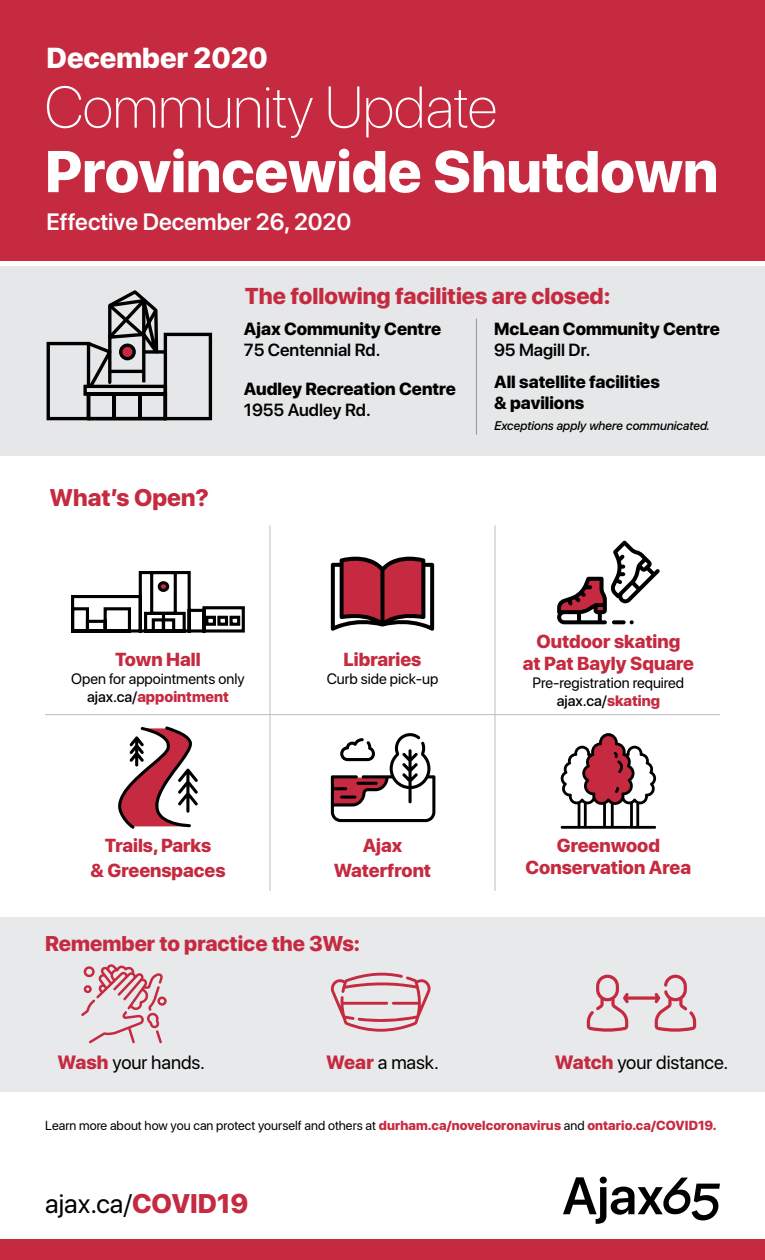
<style>
.page{position:relative;width:765px;height:1260px;background:#fff}
.page>*{position:absolute;margin:0;border:0;box-sizing:border-box;transform-origin:0 0}
.t1{font:800 58.5px "SF Pro Display";color:#fff}
.t2{font:100 58.5px "SF Pro Display";color:#fff}
.t3{font:800 28.75px "SF Pro Display";color:#fff}
.t4{font:26.88px "SF Pro Display";color:#000}
.t5{font:800 24px "SF Pro Display";color:#c52a40}
.t6{font:600 23.5px "SF Pro Display";color:#fff}
.t7{font:800 22.88px "SF Pro Display";color:#c52a40}
.t8{font:800 21.25px "SF Pro Display";color:#c52a40}
.t9{font:19.12px "SF Pro Display";letter-spacing:-.005em;color:#000}
.t10{font:800 18.75px/25.2px "SF Pro Display";color:#c52a40;text-align:center}
.t11{font:800 17.5px/21px "SF Pro Display";color:#000}
.t12{font:600 17.5px "SF Pro Display";color:#000}
.t13{font:15px/18px "SF Pro Display";color:#000;text-align:center}
.t14{font:13.12px "SF Pro Display";letter-spacing:.005em;color:#000}
.t15{font:italic 500 12.5px "SF Pro Display";color:#000}
.s1{font-weight:500}
.s2{font-weight:800;color:#c52a40}
</style>
<div class="page">
<div style="left:0;top:917px;width:765px;height:175px;background:#e6e7e8"></div>
<hr style="left:270px;top:525px;width:1px;height:189px;background:#bcbec0">
<hr style="left:495px;top:525px;width:1px;height:189px;background:#bcbec0">
<hr style="left:45px;top:714px;width:225px;height:1px;background:#bcbec0">
<hr style="left:270px;top:714px;width:225px;height:1px;background:#bcbec0">
<hr style="left:270px;top:715px;width:1px;height:176px;background:#bcbec0">
<hr style="left:495px;top:714px;width:225px;height:1px;background:#bcbec0">
<hr style="left:495px;top:715px;width:1px;height:176px;background:#bcbec0">
<div style="left:0;top:266px;width:765px;height:190px;background:#e6e7e8"></div>
<div style="left:0;top:0;width:765px;height:261px;background:#c52a40"></div>
<div style="left:0;top:1239px;width:765px;height:21px;background:#c52a40"></div>
<svg style="left:563px;top:1177px;width:157px;height:47px"></svg>
<svg style="left:331px;top:557px;width:103px;height:74px"></svg>
<svg style="left:557px;top:540px;width:103px;height:84px"></svg>
<svg style="left:560px;top:733px;width:97px;height:96px"></svg>
<svg style="left:118px;top:726px;width:80px;height:103px"></svg>
<svg style="left:331px;top:733px;width:104px;height:89px"></svg>
<svg style="left:71px;top:571px;width:174px;height:62px"></svg>
<svg style="left:81px;top:964px;width:86px;height:79px"></svg>
<svg style="left:330px;top:972px;width:101px;height:60px"></svg>
<svg style="left:587px;top:975px;width:109px;height:57px"></svg>
<hr style="left:476px;top:319px;width:1px;height:116px;background:#939598">
<svg style="left:46px;top:290px;width:167px;height:131px"></svg>
<h2 class="t3" style="left:47px;top:41px;width:223px">December 2020</h2>
<h1 class="t2" style="left:45px;top:67px;width:454px">Community Update</h1>
<h1 class="t1" style="left:45px;top:138px;width:675px">Provincewide Shutdown</h1>
<p class="t6" style="left:47px;top:205px;width:306px">Effective December 26, 2020</p>
<p class="t7" style="left:245px;top:282px;width:367px">The following facilities are closed:</p>
<p class="t5" style="left:50px;top:484px;width:161px">What’s Open?</p>
<p class="t11" style="left:244px;top:319px;width:199px">Ajax Community Centre</p>
<p class="t12" style="left:244px;top:338px;width:138px">75 Centennial Rd.</p>
<p class="t11" style="left:244px;top:379px;width:214px">Audley Recreation Centre</p>
<p class="t12" style="left:244px;top:398px;width:128px">1955 Audley Rd.</p>
<p class="t11" style="left:494px;top:319px;width:227px">McLean Community Centre</p>
<p class="t12" style="left:494px;top:338px;width:98px">95 Magill Dr.</p>
<p class="t11" style="left:494px;top:372px;width:167px">All satellite facilities &amp; pavilions</p>
<p class="t15" style="left:494px;top:417px;width:217px">Exceptions apply where communicated.</p>
<p class="t10" style="left:115px;top:647px;width:87px">Town Hall</p>
<p class="t13" style="left:71px;top:669px;width:175px">Open for appointments only <span class="s1">ajax.ca/</span><span class="s2">appointment</span></p>
<p class="t10" style="left:344px;top:647px;width:79px">Libraries</p>
<p class="t13" style="left:327px;top:669px;width:113px">Curb side pick-up</p>
<p class="t10" style="left:523px;top:630px;width:173px;line-height:22.5px">Outdoor skating<br>at Pat Bayly Square</p>
<p class="t13" style="left:533px;top:674px;width:153px">Pre-registration required <span class="s1">ajax.ca/</span><span class="s2">skating</span></p>
<p class="t10" style="left:90px;top:833px;width:137px">Trails, Parks<br>&amp; Greenspaces</p>
<p class="t10" style="left:334px;top:833px;width:99px">Ajax<br>Waterfront</p>
<p class="t8" style="left:45px;top:932px;width:317px">Remember to practice the 3Ws:</p>
<p class="t10" style="left:526px;top:834px;width:167px;line-height:22.5px">Greenwood<br>Conservation Area</p>
<p class="t9" style="left:57px;top:1048px;width:149px"><span class="s2">Wash</span> your hands.</p>
<p class="t9" style="left:326px;top:1048px;width:114px"><span class="s2">Wear</span> a mask.</p>
<p class="t9" style="left:555px;top:1048px;width:175px"><span class="s2">Watch</span> your distance.</p>
<p class="t14" style="left:45px;top:1115px;width:673px">Learn more about how you can protect yourself and others at <span class="s2">durham.ca/novelcoronavirus</span> and <span class="s2">ontario.ca/COVID19.</span></p>
<h3 class="t4" style="left:45px;top:1183px;width:205px">ajax.ca/<span class="s2">COVID19</span></h3>
</div>
